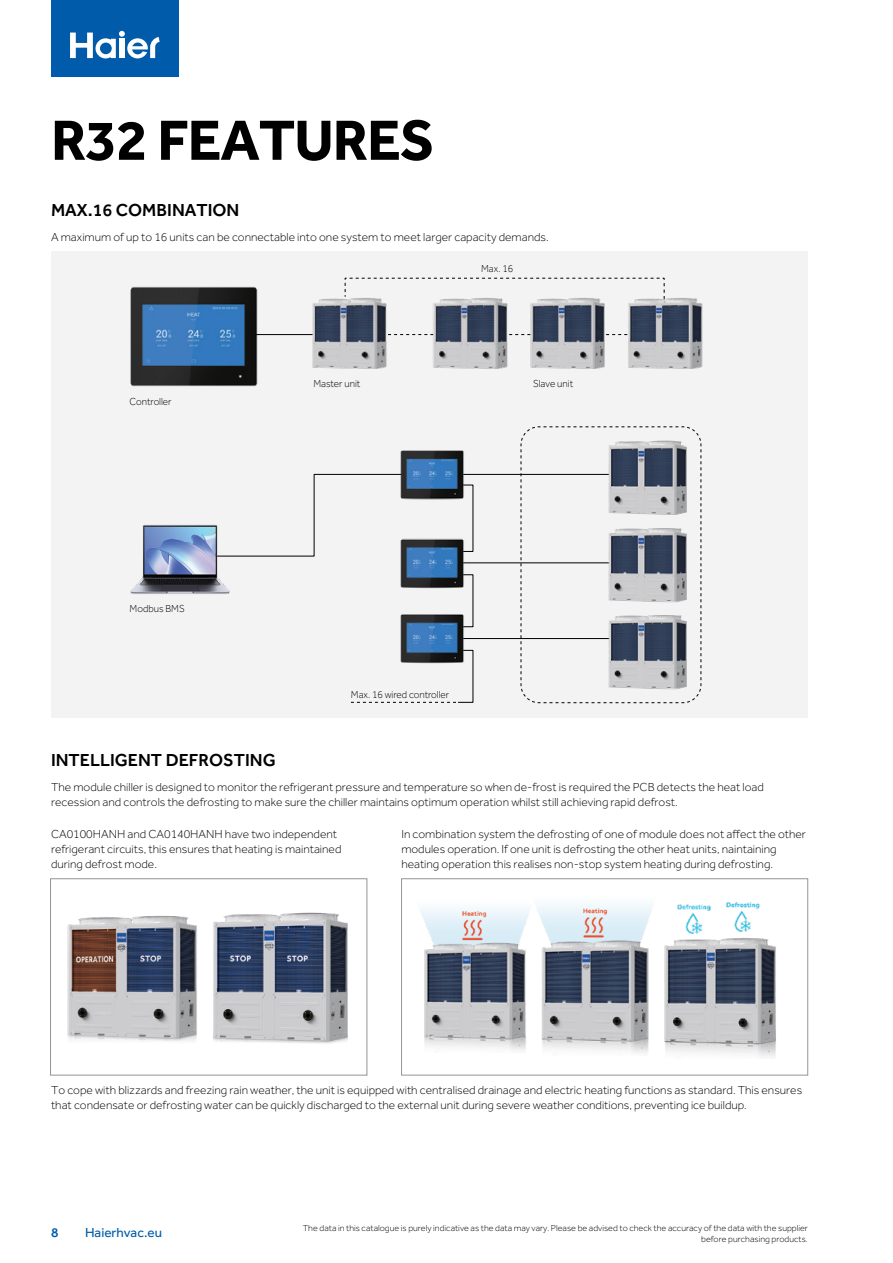
<style>
.page{position:relative;width:893px;height:1263px;background:#fff}
.page>*{position:absolute;margin:0;border:0;box-sizing:border-box;transform-origin:0 0}
.t1{font:700 58.5px "Effra";letter-spacing:-.02em;color:#000}
.t2{font:500 18px "Effra";color:#000}
.t3{font:13.5px "Effra";color:#005baa}
.t4{font:500 13.5px "Effra";color:#005baa}
.t5{font:300 12px/15px "Effra";color:#000}
.t6{font:300 10.5px "Effra";color:#000;scale:.95 1}
.t7{font:300 9px/10.8px "Effra";color:#000;text-align:right}
</style>
<div class="page">
<img style="left:67px;top:912px;width:281px;height:132px">
<div style="left:50px;top:878px;width:317px;height:197px;border:1px solid #939598"></div>
<img style="left:420px;top:902px;width:356px;height:155px">
<div style="left:401px;top:878px;width:407px;height:197px;border:1px solid #939598"></div>
<div style="left:51px;top:252px;width:757px;height:466px;background:#f3f3f3"></div>
<img style="left:130px;top:277px;width:573px;height:110px">
<img style="left:268px;top:426px;width:434px;height:266px">
<img style="left:130px;top:525px;width:122px;height:69px">
<svg style="left:351px;top:650px;width:123px;height:53px"></svg>
<div style="left:51px;top:0;width:128px;height:77px;background:#005baa"></div>
<svg style="left:70px;top:31px;width:90px;height:27px"></svg>
<h1 class="t1" style="left:51px;top:105px;width:385px">R32 FEATURES</h1>
<h2 class="t2" style="left:51px;top:199px;width:190px">MAX.16 COMBINATION</h2>
<p class="t5" style="left:51px;top:229px;width:499px">A maximum of up to 16 units can be connectable into one system to meet larger capacity demands.</p>
<p class="t6" style="left:130px;top:395px;width:46px">Controller</p>
<p class="t6" style="left:313px;top:378px;width:51px">Master unit</p>
<p class="t6" style="left:481px;top:262px;width:35px">Max. 16</p>
<p class="t6" style="left:533px;top:378px;width:44px">Slave unit</p>
<p class="t6" style="left:130px;top:602px;width:59px">Modbus BMS</p>
<h2 class="t2" style="left:51px;top:749px;width:226px">INTELLIGENT DEFROSTING</h2>
<p class="t6" style="left:351px;top:688px;width:105px">Max. 16 wired controller</p>
<p class="t5" style="left:51px;top:779px;width:714px">The module chiller is designed to monitor the refrigerant pressure and temperature so when de-frost is required the PCB detects the heat load recession and controls the defrosting to make sure the chiller maintains optimum operation whilst still achieving rapid defrost.</p>
<p class="t5" style="left:51px;top:826px;width:292px">CA0100HANH and CA0140HANH have two independent refrigerant circuits, this ensures that heating is maintained during defrost mode.</p>
<p class="t5" style="left:401px;top:826px;width:406px">In combination system the defrosting of one of module does not affect the other modules operation. If one unit is defrosting the other heat units, naintaining heating operation this realises non-stop system heating during defrosting.</p>
<p class="t5" style="left:51px;top:1082px;width:753px">To cope with blizzards and freezing rain weather, the unit is equipped with centralised drainage and electric heating functions as standard. This ensures that condensate or defrosting water can be quickly discharged to the external unit during severe weather conditions, preventing ice buildup.</p>
<p class="t4" style="left:51px;top:1225px;width:9px">8</p>
<p class="t3" style="left:85px;top:1225px;width:78px">Haierhvac.eu</p>
<p class="t7" style="left:303px;top:1222px;width:507px">The data in this catalogue is purely indicative as the data may vary. Please be advised to check the accuracy of the data with the supplier before purchasing products.</p>
</div>
